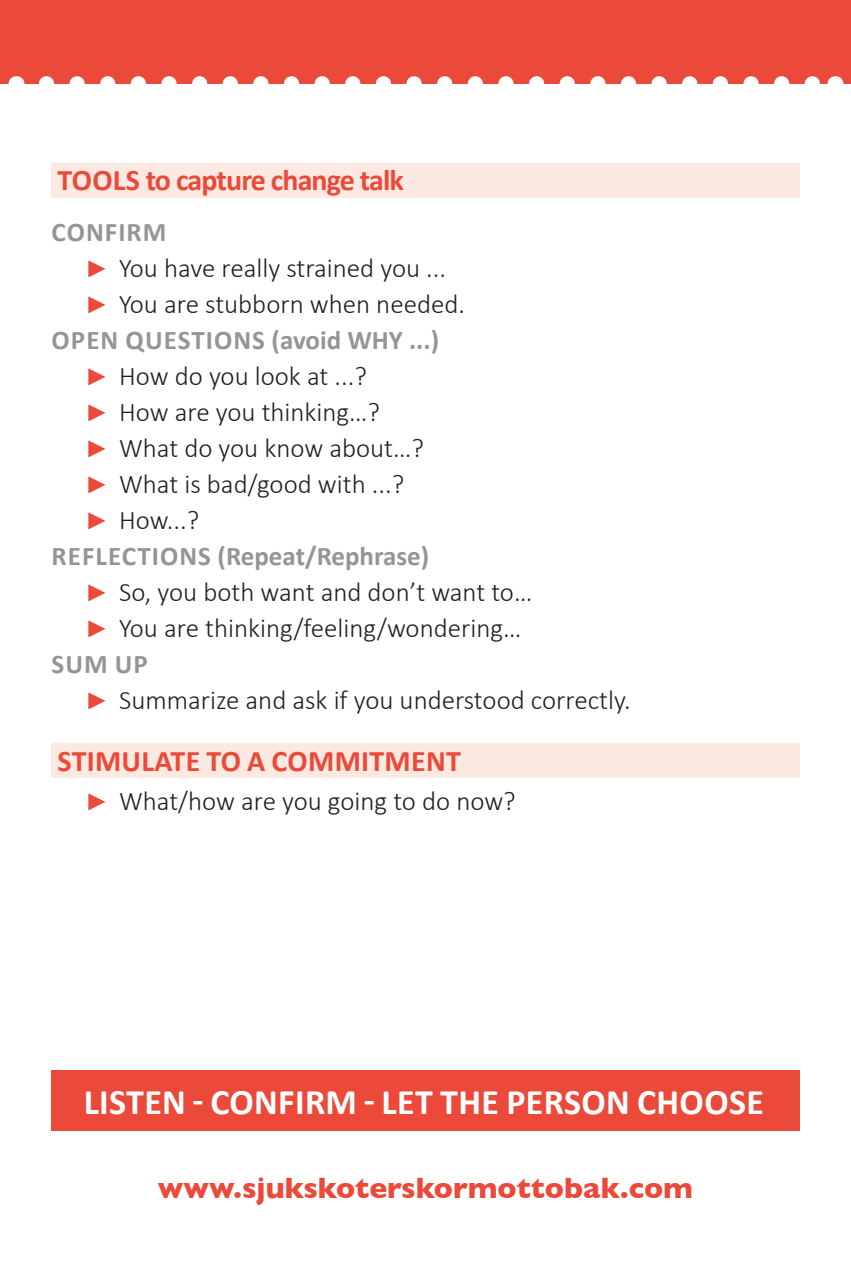
<style>
.page{position:relative;width:851px;height:1276px;background:#fff}
.page>*{position:absolute;margin:0;border:0;box-sizing:border-box;transform-origin:0 0}
.t1{font:700 36px "Calibri";letter-spacing:.01em;color:#fff}
.t2{font:700 30px "Gill Sans";color:#eb4939}
.t3{font:700 30px "Calibri";letter-spacing:-.03em;color:#eb4939}
.t4{font:700 30px "Calibri";color:#eb4939}
.t5{font:300 27px "Calibri";color:#231f20}
.t6{font:700 27px "Calibri";letter-spacing:.04em;color:#939598}
.t7{font:700 27px "Calibri";color:#939598}
.s1{font-family:"Arial";font-weight:400;font-size:24px;color:#eb4939}
</style>
<div class="page">
<div style="left:51px;top:163px;width:748px;height:35px;background:#fceae2"></div>
<div style="left:51px;top:743px;width:748px;height:34px;background:#fceae2"></div>
<div style="left:51px;top:1070px;width:748px;height:60px;background:#eb4939"></div>
<div style="left:0;top:0;width:850px;height:84px;background:#eb4939"></div>
<svg style="left:46px;top:76px;width:773px;height:8px"></svg>
<p class="t3" style="left:57px;top:161px;width:348px">TOOLS to capture change talk</p>
<p class="t6" style="left:52px;top:215px;width:116px">CONFIRM</p>
<p class="t5" style="left:85px;top:251px;width:362px"><span class="s1">►</span> You have really strained you ...</p>
<p class="t5" style="left:85px;top:287px;width:381px"><span class="s1">►</span> You are stubborn when needed.</p>
<p class="t6" style="left:52px;top:323px;width:389px">OPEN QUESTIONS (avoid WHY ...)</p>
<p class="t5" style="left:85px;top:359px;width:283px"><span class="s1">►</span> How do you look at ...?</p>
<p class="t5" style="left:85px;top:395px;width:296px"><span class="s1">►</span> How are you thinking…?</p>
<p class="t5" style="left:85px;top:431px;width:340px"><span class="s1">►</span> What do you know about…?</p>
<p class="t5" style="left:85px;top:467px;width:320px"><span class="s1">►</span> What is bad/good with ...?</p>
<p class="t5" style="left:85px;top:503px;width:116px"><span class="s1">►</span> How...?</p>
<p class="t7" style="left:52px;top:539px;width:379px">REFLECTIONS (Repeat/Rephrase)</p>
<p class="t5" style="left:85px;top:575px;width:448px"><span class="s1">►</span> So, you both want and don’t want to…</p>
<p class="t5" style="left:85px;top:611px;width:438px"><span class="s1">►</span> You are thinking/feeling/wondering…</p>
<p class="t6" style="left:52px;top:647px;width:98px">SUM UP</p>
<p class="t5" style="left:85px;top:683px;width:547px"><span class="s1">►</span> Summarize and ask if you understood correctly.</p>
<p class="t4" style="left:57px;top:742px;width:405px">STIMULATE TO A COMMITMENT</p>
<p class="t5" style="left:85px;top:784px;width:432px"><span class="s1">►</span> What/how are you going to do now?</p>
<h1 class="t1" style="left:84px;top:1079px;width:681px">LISTEN - CONFIRM - LET THE PERSON CHOOSE</h1>
<p class="t2" style="left:158px;top:1164px;width:536px">www.sjukskoterskormottobak.com</p>
</div>
